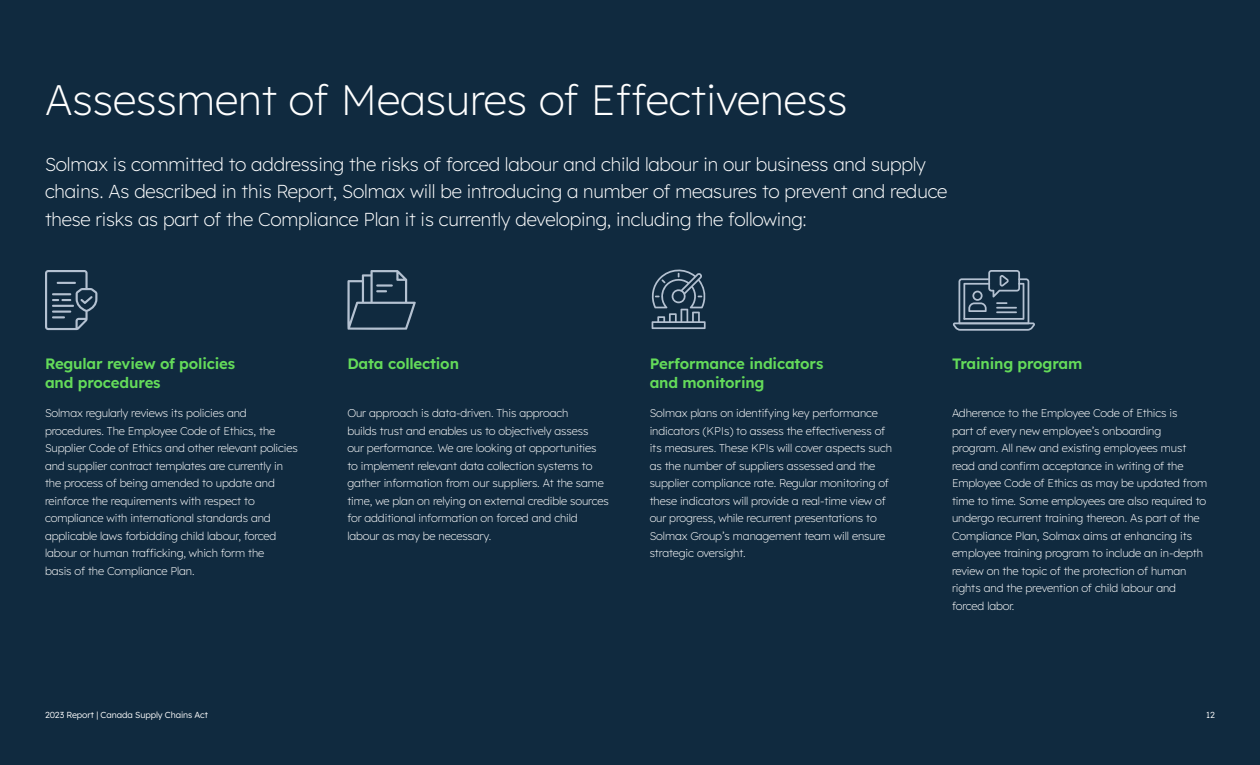
<style>
.page{position:relative;width:1260px;height:765px;background:#102a3f}
.page>*{position:absolute;margin:0;border:0;box-sizing:border-box;transform-origin:0 0}
.t1{font:200 42.5px "Lexend";color:#fff}
.t2{font:200 18.75px/27.5px "Lexend";letter-spacing:-.01em;color:#fff}
.t3{font:600 15px/20px "Lexend";letter-spacing:-.01em;color:#64db5a}
.t4{font:200 11.25px/17.5px "Lexend";letter-spacing:-.01em;color:#fff}
.t5{font:300 8.75px "Lexend";letter-spacing:-.01em;color:#fff}
</style>
<div class="page">
<svg style="left:45px;top:270px;width:52px;height:60px"></svg>
<svg style="left:651px;top:269px;width:55px;height:60px"></svg>
<svg style="left:953px;top:270px;width:82px;height:61px"></svg>
<svg style="left:347px;top:270px;width:69px;height:60px"></svg>
<h1 class="t1" style="left:45px;top:70px;width:804px">Assessment of Measures of Effectiveness</h1>
<p class="t2" style="left:45px;top:149px;width:904px">Solmax is committed to addressing the risks of forced labour and child labour in our business and supply chains. As described in this Report, Solmax will be introducing a number of measures to prevent and reduce these risks as part of the Compliance Plan it is currently developing, including the following:</p>
<h3 class="t3" style="left:45px;top:352px;width:192px">Regular review of policies and procedures</h3>
<p class="t4" style="left:45px;top:404px;width:254px">Solmax regularly reviews its policies and procedures. The Employee Code of Ethics, the Supplier Code of Ethics and other relevant policies and supplier contract templates are currently in the process of being amended to update and reinforce the requirements with respect to compliance with international standards and applicable laws forbidding child labour, forced labour or human trafficking, which form the<br>basis of the Compliance Plan.</p>
<h3 class="t3" style="left:347px;top:352px;width:113px">Data collection</h3>
<p class="t4" style="left:347px;top:404px;width:263px">Our approach is data-driven. This approach<br>builds trust and enables us to objectively assess<br>our performance. We are looking at opportunities to implement relevant data collection systems to gather information from our suppliers. At the same time, we plan on relying on external credible sources for additional information on forced and child labour as may be necessary.</p>
<h3 class="t3" style="left:650px;top:352px;width:175px">Performance indicators and monitoring</h3>
<p class="t4" style="left:650px;top:404px;width:244px">Solmax plans on identifying key performance indicators (KPIs) to assess the effectiveness of its measures. These KPIs will cover aspects such as the number of suppliers assessed and the supplier compliance rate. Regular monitoring of these indicators will provide a real-time view of our progress, while recurrent presentations to Solmax Group’s management team will ensure strategic oversight.</p>
<h3 class="t3" style="left:952px;top:352px;width:132px">Training program</h3>
<p class="t4" style="left:952px;top:404px;width:257px">Adherence to the Employee Code of Ethics is<br>part of every new employee’s onboarding program. All new and existing employees must read and confirm acceptance in writing of the Employee Code of Ethics as may be updated from time to time. Some employees are also required to undergo recurrent training thereon. As part of the Compliance Plan, Solmax aims at enhancing its employee training program to include an in-depth review on the topic of the protection of human rights and the prevention of child labour and forced labor.</p>
<p class="t5" style="left:45px;top:708px;width:165px">2023 Report | Canada Supply Chains Act</p>
<p class="t5" style="left:1206px;top:709px;width:10px">12</p>
</div>
